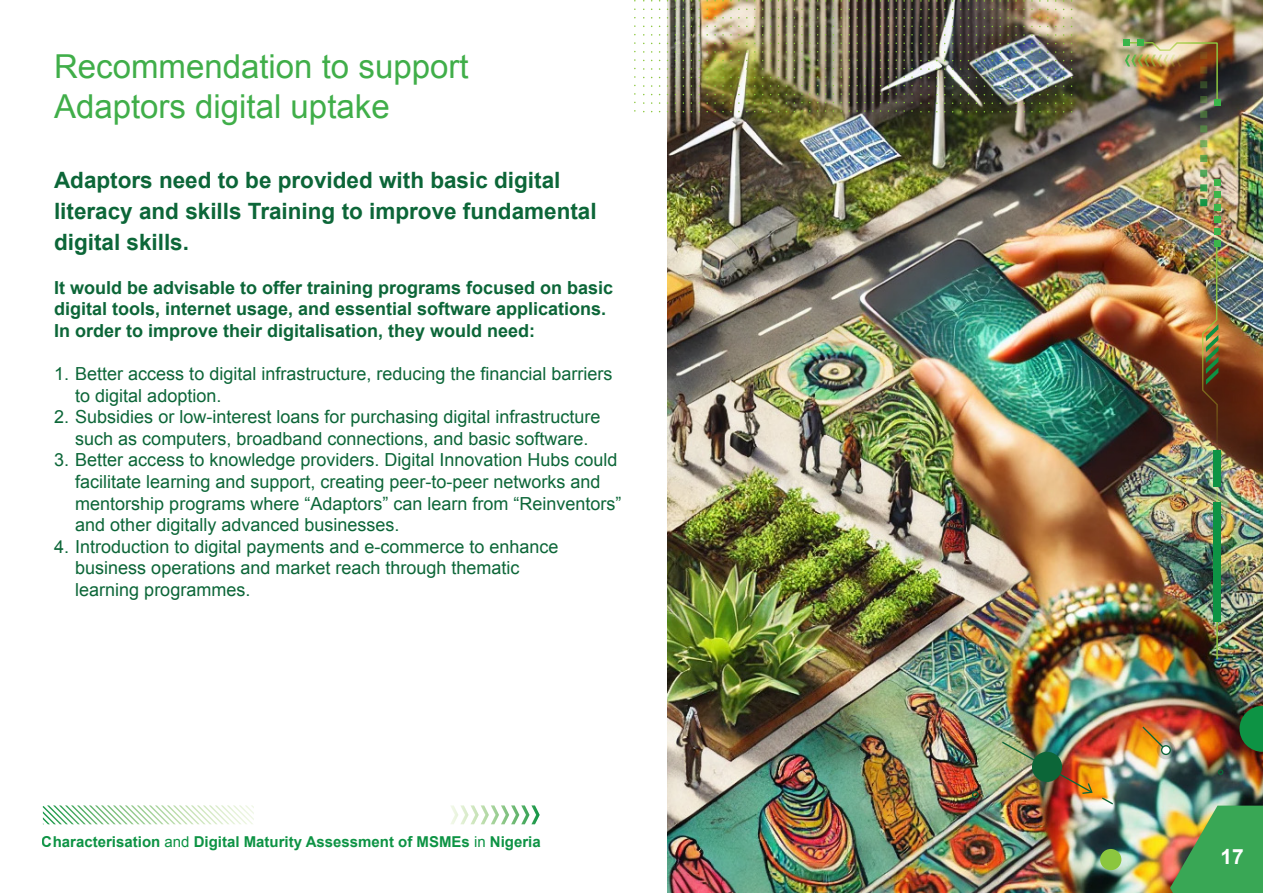
<style>
.page{position:relative;width:1263px;height:893px;background:#fff}
.page>*{position:absolute;margin:0;border:0;box-sizing:border-box;transform-origin:0 0}
.t1{font:33px/39.6px "Arial";color:#40ae49}
.t2{font:700 22.5px/31.2px "Arial";color:#0c6638}
.t3{font:700 21px "Arial";color:#fff}
.t4{font:18px/21.6px "Arial";color:#0c6638}
.t5{font:700 18px/21.6px "Arial";color:#0c6638}
.t6{font:700 15px "Arial";color:#0d9344}
.s1{font-weight:400}
</style>
<div class="page">
<img style="left:667px;top:0;width:596px;height:893px">
<svg style="left:1102px;top:797px;width:11px;height:7px"></svg>
<img style="left:1002px;top:742px;width:91px;height:52px">
<div style="left:1032px;top:752px;width:30px;height:30px;background:#0c6638;border-radius:50%"></div>
<div style="left:1100px;top:849px;width:21px;height:21px;background:#8bc63e;border-radius:50%"></div>
<svg style="left:1237px;top:704px;width:26px;height:50px"></svg>
<svg style="left:1218px;top:769px;width:5px;height:6px"></svg>
<svg style="left:972px;top:791px;width:7px;height:7px"></svg>
<svg style="left:1157px;top:741px;width:18px;height:18px"></svg>
<svg style="left:1142px;top:727px;width:29px;height:28px"></svg>
<svg style="left:1170px;top:806px;width:93px;height:87px;background:#5ca456"></svg>
<svg style="left:1214px;top:228px;width:6px;height:6px"></svg>
<svg style="left:1214px;top:216px;width:6px;height:6px"></svg>
<div style="left:1213px;top:450px;width:8px;height:37px;background:#0d9344"></div>
<div style="left:1213px;top:502px;width:8px;height:119px;background:#0d9344"></div>
<img style="left:1201px;top:240px;width:19px;height:420px">
<img style="left:1123px;top:40px;width:97px;height:170px">
<img style="left:634px;top:0;width:438px;height:113px">
<svg style="left:43px;top:805px;width:211px;height:19px"></svg>
<svg style="left:451px;top:805px;width:89px;height:19px"></svg>
<h1 class="t1" style="left:54px;top:47px;width:416px">Recommendation to support<br>Adaptors digital uptake</h1>
<p class="t2" style="left:54px;top:165px;width:544px">Adaptors need to be provided with basic digital literacy and skills Training to improve fundamental digital skills.</p>
<p class="t5" style="left:54px;top:277px;width:561px">It would be advisable to offer training programs focused on basic digital tools, internet usage, and essential software applications.<br>In order to improve their digitalisation, they would need:</p>
<p class="t4" style="left:75px;top:363px;width:539px;text-indent:-21px">1. Better access to digital infrastructure, reducing the financial barriers to digital adoption.</p>
<p class="t4" style="left:54px;top:406px;width:548px;text-align:center">2. Subsidies or low-interest loans for purchasing digital infrastructure such as computers, broadband connections, and basic software.</p>
<p class="t4" style="left:75px;top:449px;width:548px;text-indent:-21px">3. Better access to knowledge providers. Digital Innovation Hubs could facilitate learning and support, creating peer-to-peer networks and mentorship programs where “Adaptors” can learn from “Reinventors” and other digitally advanced businesses.</p>
<p class="t4" style="left:75px;top:536px;width:485px;text-indent:-21px">4. Introduction to digital payments and e-commerce to enhance business operations and market reach through thematic learning programmes.</p>
<p class="t6" style="left:42px;top:831px;width:500px">Characterisation <span class="s1">and</span> Digital Maturity Assessment of MSMEs <span class="s1">in</span> Nigeria</p>
<p class="t3" style="left:1220px;top:842px;width:25px">17</p>
</div>
